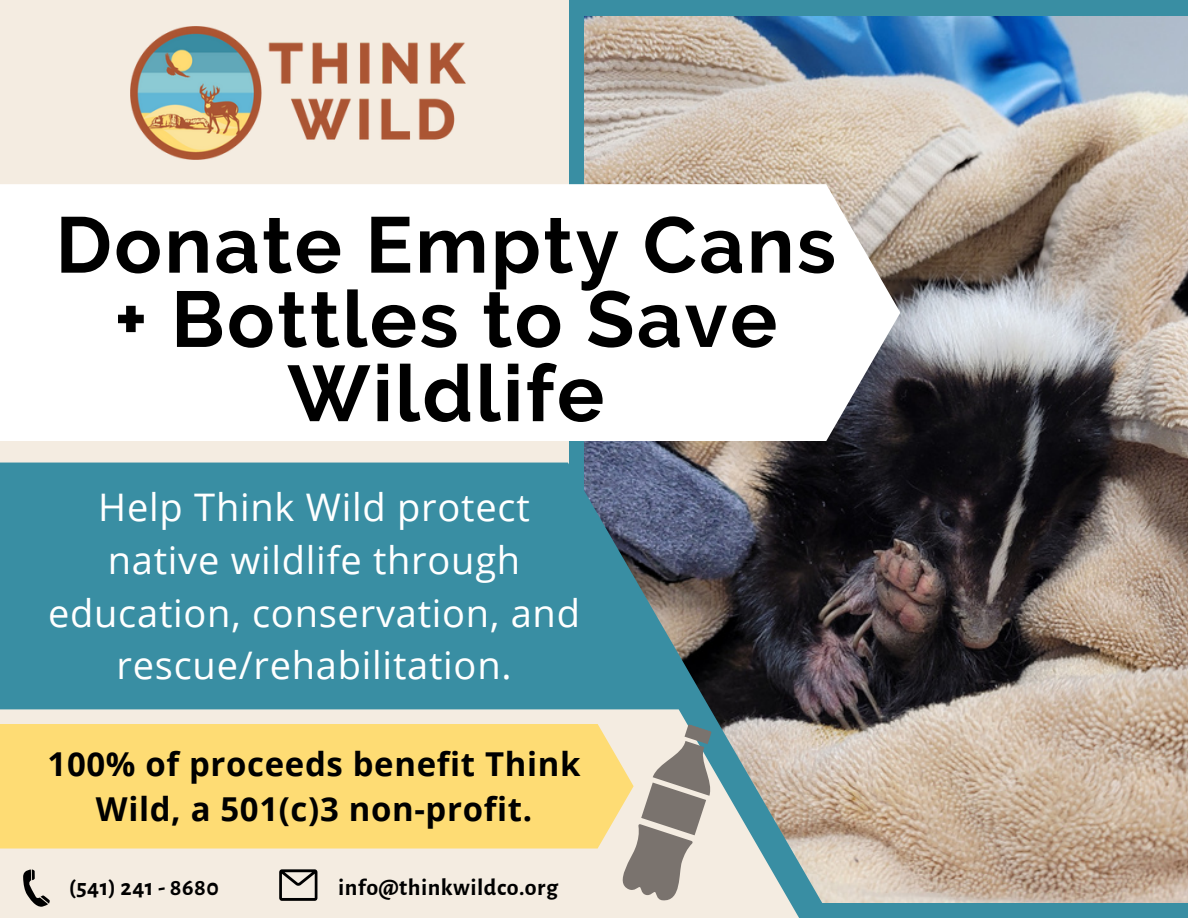
<style>
.page{position:relative;width:1188px;height:918px;background:#f4ece1}
.page>*{position:absolute;margin:0;border:0;box-sizing:border-box;transform-origin:0 0}
.t1{font:700 78.9px/74.4px "Raleway";letter-spacing:.03em;color:#000;text-align:center}
.t2{font:38.1px/52.8px "Open Sans";letter-spacing:.02em;color:#fff;text-align:center}
.t3{font:700 33px/45px "Open Sans";letter-spacing:.02em;color:#000;text-align:center}
.t4{font:700 24px "Alegreya Sans";letter-spacing:.02em;color:#000}
</style>
<div class="page">
<div style="left:569px;top:0;width:619px;height:918px;background:#398ea3"></div>
<img style="left:584px;top:16px;width:604px;height:887px">
<svg style="left:0;top:463px;width:852px;height:440px;background:#407d8d"></svg>
<svg style="left:0;top:709px;width:799px;height:209px"></svg>
<div style="left:0;top:724px;width:612px;height:124px;background:#fedc74"></div>
<svg style="left:612px;top:717px;width:123px;height:191px;background:#bebcb2"></svg>
<svg style="left:23px;top:869px;width:27px;height:39px"></svg>
<svg style="left:279px;top:869px;width:38px;height:32px"></svg>
<img style="left:131px;top:27px;width:335px;height:132px">
<div style="left:0;top:184px;width:900px;height:257px;background:#fff"></div>
<h1 class="t1" style="left:56px;top:208px;width:782px">Donate Empty Cans + Bottles to Save<br>Wildlife</h1>
<h2 class="t2" style="left:48px;top:480px;width:533px">Help Think Wild protect native wildlife through education, conservation, and rescue/rehabilitation.</h2>
<h3 class="t3" style="left:48px;top:741px;width:534px">100% of proceeds benefit Think<br>Wild, a 501(c)3 non-profit.</h3>
<p class="t4" style="left:69px;top:875px;width:152px">(541) 241 - 8680</p>
<p class="t4" style="left:338px;top:875px;width:221px">info@thinkwildco.org</p>
</div>
